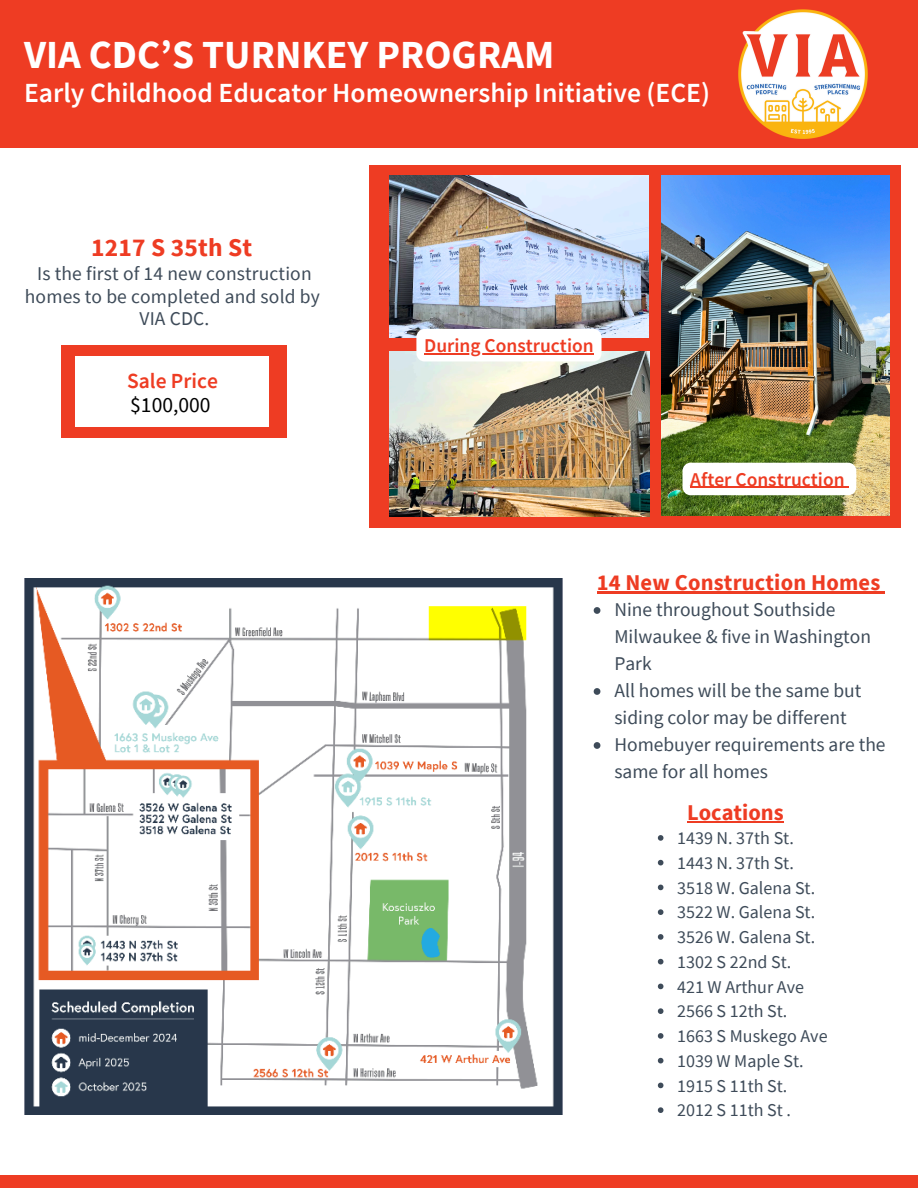
<style>
.page{position:relative;width:918px;height:1188px;background:#fff}
.page>*{position:absolute;margin:0;border:0;box-sizing:border-box;transform-origin:0 0}
.t1{font:700 39.75px "Source Sans Pro";color:#fff}
.t2{font:600 27.6px "Source Sans Pro";color:#fff}
.t3{font:700 25.5px "Source Sans Pro";letter-spacing:.01em;color:#ee3c23}
.t4{font:700 22.5px "Source Sans Pro";letter-spacing:.01em;color:#ee3c23}
.t5{font:600 21.6px/24.2px "Source Sans Pro";color:#ee3c23}
.t6{font:19.5px/27px "Source Sans Pro";color:#3e4b59}
.t7{font:600 19.5px "Source Sans Pro";color:#ee3c23}
.t8{font:18px "Source Sans Pro";color:#3e4b59}
.s1{font-weight:400;color:#000}
</style>
<div class="page">
<div style="left:0;top:0;width:918px;height:148px;background:#ee3c23"></div>
<img style="left:738px;top:9px;width:130px;height:130px">
<div style="left:0;top:1176px;width:918px;height:12px;background:#ee3c23"></div>
<div style="left:369px;top:165px;width:531px;height:363px;background:#ee3c23"></div>
<div style="left:62px;top:345px;width:225px;height:92px;background:#ee3c23"></div>
<div style="left:76px;top:356px;width:193px;height:71px;background:#fff"></div>
<img style="left:389px;top:176px;width:260px;height:162px">
<img style="left:389px;top:351px;width:260px;height:166px">
<img style="left:662px;top:176px;width:227px;height:340px">
<img style="left:24px;top:578px;width:539px;height:537px">
<div style="left:416px;top:329px;width:186px;height:32px;background:#fff;border-radius:8px"></div>
<hr style="left:424px;top:353px;width:170px;height:1px;background:#ee3c23">
<div style="left:683px;top:463px;width:173px;height:32px;background:#fff;border-radius:8px"></div>
<hr style="left:690px;top:487px;width:155px;height:1px;background:#ee3c23">
<hr style="left:597px;top:591px;width:284px;height:3px;background:#ee3c23">
<svg style="left:881px;top:591px;width:4px;height:3px"></svg>
<svg style="left:594px;top:607px;width:6px;height:7px"></svg>
<svg style="left:594px;top:688px;width:6px;height:7px"></svg>
<svg style="left:594px;top:742px;width:6px;height:7px"></svg>
<svg style="left:658px;top:835px;width:5px;height:6px"></svg>
<svg style="left:658px;top:860px;width:5px;height:5px"></svg>
<svg style="left:658px;top:885px;width:5px;height:5px"></svg>
<svg style="left:658px;top:909px;width:5px;height:6px"></svg>
<svg style="left:658px;top:934px;width:5px;height:6px"></svg>
<svg style="left:658px;top:959px;width:5px;height:5px"></svg>
<svg style="left:658px;top:984px;width:5px;height:5px"></svg>
<svg style="left:658px;top:1008px;width:5px;height:6px"></svg>
<svg style="left:658px;top:1033px;width:5px;height:6px"></svg>
<svg style="left:658px;top:1058px;width:5px;height:5px"></svg>
<svg style="left:658px;top:1083px;width:5px;height:5px"></svg>
<svg style="left:658px;top:1107px;width:5px;height:6px"></svg>
<hr style="left:687px;top:821px;width:97px;height:1px;background:#ee3c23">
<h1 class="t1" style="left:24px;top:29px;width:532px">VIA CDC’S TURNKEY PROGRAM</h1>
<h2 class="t2" style="left:24px;top:75px;width:688px">Early Childhood Educator Homeownership Initiative (ECE)</h2>
<p class="t3" style="left:91px;top:230px;width:163px">1217 S 35th St</p>
<p class="t6" style="left:25px;top:262px;width:297px;line-height:22.5px;text-align:center">Is the first of 14 new construction homes to be completed and sold by</p>
<p class="t6" style="left:139px;top:305px;width:71px">VIA CDC.</p>
<p class="t5" style="left:127px;top:368px;width:92px">Sale Price <span class="s1">$100,000</span></p>
<h3 class="t7" style="left:424px;top:333px;width:171px">During Construction</h3>
<p class="t7" style="left:690px;top:467px;width:156px">After Construction</p>
<p class="t4" style="left:597px;top:568px;width:285px">14 New Construction Homes</p>
<p class="t6" style="left:614px;top:596px;width:258px">Nine throughout Southside<br>Milwaukee &amp; five in Washington<br>Park</p>
<p class="t6" style="left:614px;top:677px;width:248px">All homes will be the same but siding color may be different</p>
<p class="t6" style="left:614px;top:731px;width:273px">Homebuyer requirements are the same for all homes</p>
<p class="t4" style="left:687px;top:798px;width:98px">Locations</p>
<h2 class="t8" style="left:677px;top:826px;width:118px">1439 N. 37th St.</h2>
<p class="t8" style="left:677px;top:851px;width:118px">1443 N. 37th St.</p>
<p class="t8" style="left:677px;top:876px;width:140px">3518 W. Galena St.</p>
<p class="t8" style="left:677px;top:901px;width:140px">3522 W. Galena St.</p>
<p class="t8" style="left:677px;top:925px;width:140px">3526 W. Galena St.</p>
<p class="t8" style="left:677px;top:950px;width:116px">1302 S 22nd St.</p>
<p class="t8" style="left:677px;top:975px;width:128px">421 W Arthur Ave</p>
<p class="t8" style="left:677px;top:1000px;width:112px">2566 S 12th St.</p>
<p class="t8" style="left:677px;top:1024px;width:152px">1663 S Muskego Ave</p>
<p class="t8" style="left:677px;top:1049px;width:128px">1039 W Maple St.</p>
<p class="t8" style="left:677px;top:1074px;width:112px">1915 S 11th St.</p>
<p class="t8" style="left:677px;top:1099px;width:115px">2012 S 11th St .</p>
</div>
